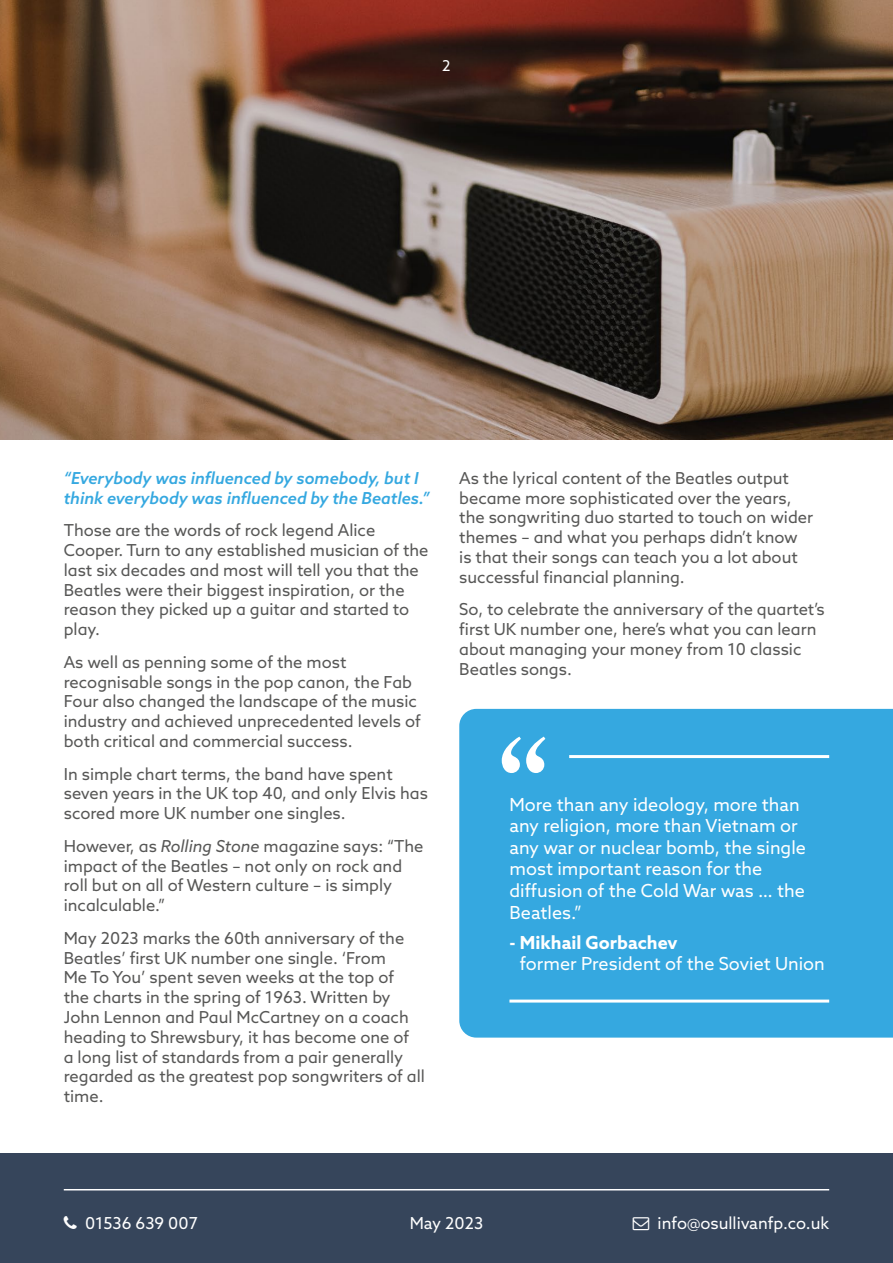
<style>
.page{position:relative;width:893px;height:1263px;background:#fff}
.page>*{position:absolute;margin:0;border:0;box-sizing:border-box;transform-origin:0 0}
.t1{font:133.5px "Century Old Style Std";color:#fff}
.t2{font:18px/21.6px "Azo Sans";color:#fff}
.t3{font:700 18px "Azo Sans";color:#fff}
.t4{font:16.5px/19.8px "Azo Sans";color:#575756}
.t5{font:italic 500 16.5px/19.8px "Azo Sans";color:#35a8e0}
.t6{font:16.5px "Azo Sans";color:#fff}
.t7{font:15px "Azo Sans";color:#fff}
.s1{font-style:italic}
</style>
<div class="page">
<img style="left:0;top:0;width:893px;height:439px">
<div style="left:0;top:1153px;width:893px;height:110px;background:#36455b"></div>
<hr style="left:64px;top:1189px;width:765px;height:1px;background:#fff">
<div style="left:459px;top:709px;width:434px;height:328px;background:#35a8e0"></div>
<hr style="left:509px;top:999px;width:320px;height:3px;background:#fff">
<hr style="left:569px;top:755px;width:260px;height:3px;background:#fff">
<p class="t7" style="left:442px;top:56px;width:10px">2</p>
<p class="t5" style="left:64px;top:468px;width:367px">“Everybody was influenced by somebody, but I think everybody was influenced by the Beatles.”</p>
<p class="t4" style="left:64px;top:520px;width:366px">Those are the words of rock legend Alice Cooper. Turn to any established musician of the last six decades and most will tell you that the Beatles were their biggest inspiration, or the reason they picked up a guitar and started to play.</p>
<p class="t4" style="left:64px;top:652px;width:358px">As well as penning some of the most recognisable songs in the pop canon, the Fab Four also changed the landscape of the music industry and achieved unprecedented levels of both critical and commercial success.</p>
<p class="t4" style="left:64px;top:763px;width:366px">In simple chart terms, the band have spent seven years in the UK top 40, and only Elvis has scored more UK number one singles.</p>
<p class="t4" style="left:64px;top:836px;width:361px">However, as <span class="s1">Rolling Stone</span> magazine says: “The impact of the Beatles – not only on rock and roll but on all of Western culture – is simply incalculable.”</p>
<p class="t4" style="left:64px;top:928px;width:363px">May 2023 marks the 60th anniversary of the Beatles’ first UK number one single. ‘From<br>Me To You’ spent seven weeks at the top of<br>the charts in the spring of 1963. Written by John Lennon and Paul McCartney on a coach heading to Shrewsbury, it has become one of<br>a long list of standards from a pair generally regarded as the greatest pop songwriters of all time.</p>
<p class="t4" style="left:459px;top:468px;width:355px">As the lyrical content of the Beatles output became more sophisticated over the years, the songwriting duo started to touch on wider themes – and what you perhaps didn’t know is that their songs can teach you a lot about successful financial planning.</p>
<p class="t4" style="left:459px;top:599px;width:367px">So, to celebrate the anniversary of the quartet’s first UK number one, here’s what you can learn about managing your money from 10 classic Beatles songs.</p>
<h1 class="t1" style="left:497px;top:701px;width:54px">“</h1>
<p class="t2" style="left:509px;top:793px;width:298px">More than any ideology, more than any religion, more than Vietnam or any war or nuclear bomb, the single most important reason for the diffusion of the Cold War was … the<br>Beatles.”</p>
<p class="t3" style="left:509px;top:930px;width:169px">- Mikhail Gorbachev</p>
<p class="t2" style="left:520px;top:953px;width:307px">former President of the Soviet Union</p>
<p class="t6" style="left:85px;top:1212px;width:114px">01536 639 007</p>
<p class="t6" style="left:658px;top:1212px;width:173px">info@osullivanfp.co.uk</p>
<p class="t6" style="left:410px;top:1213px;width:75px">May 2023</p>
</div>
